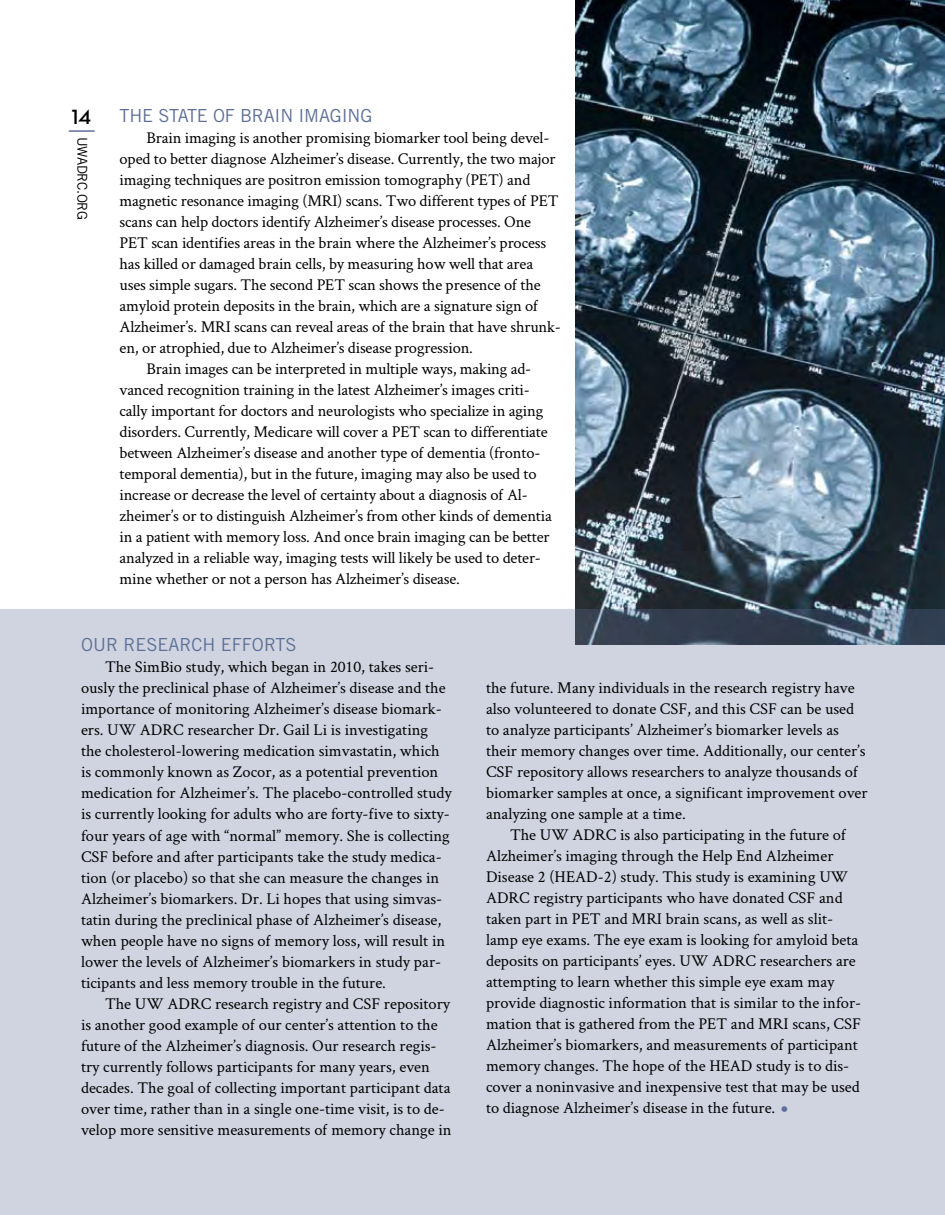
<style>
.page{position:relative;width:945px;height:1215px;background:#fff}
.page>*{position:absolute;margin:0;border:0;box-sizing:border-box;transform-origin:0 0}
.t1{font:21px "Neutraface Display Bold Alt";color:#000}
.t2{font:18px "Trade Gothic";letter-spacing:-.01em;color:#5e7098}
.t3{font:16.5px/21px "Crimson";color:#000}
.t4{font:13.5px "Trade Gothic";letter-spacing:-.025em;color:#000}
.s1{font-size:27px;color:#5e7098}
</style>
<div class="page">
<img style="left:575px;top:0;width:370px;height:609px">
<div style="left:0;top:609px;width:945px;height:606px;background:#cfd4e0"></div>
<hr style="left:69px;top:130px;width:25px;height:2px;background:#5e7098">
<p class="t1" style="left:72px;top:106px;width:21px">14</p>
<p class="t4" style="left:91px;top:137px;width:85px;rotate:90deg">UWADRC.ORG</p>
<p class="t2" style="left:120px;top:105px;width:254px">THE STATE OF BRAIN IMAGING</p>
<p class="t3" style="left:147px;top:127px;width:404px">Brain imaging is another promising biomarker tool being devel-</p>
<p class="t3" style="left:120px;top:148px;width:438px">oped to better diagnose Alzheimer’s disease. Currently, the two major</p>
<p class="t3" style="left:120px;top:169px;width:412px">imaging techniques are positron emission tomography (PET) and</p>
<p class="t3" style="left:120px;top:190px;width:440px">magnetic resonance imaging (MRI) scans. Two different types of PET</p>
<p class="t3" style="left:120px;top:211px;width:413px">scans can help doctors identify Alzheimer’s disease processes. One</p>
<p class="t3" style="left:120px;top:232px;width:428px">PET scan identifies areas in the brain where the Alzheimer’s process</p>
<p class="t3" style="left:120px;top:253px;width:415px">has killed or damaged brain cells, by measuring how well that area</p>
<p class="t3" style="left:120px;top:274px;width:423px">uses simple sugars. The second PET scan shows the presence of the</p>
<p class="t3" style="left:120px;top:295px;width:420px">amyloid protein deposits in the brain, which are a signature sign of</p>
<p class="t3" style="left:120px;top:316px;width:443px">Alzheimer’s. MRI scans can reveal areas of the brain that have shrunk-</p>
<p class="t3" style="left:120px;top:337px;width:355px">en, or atrophied, due to Alzheimer’s disease progression.</p>
<p class="t3" style="left:147px;top:358px;width:386px">Brain images can be interpreted in multiple ways, making ad-</p>
<p class="t3" style="left:120px;top:379px;width:412px">vanced recognition training in the latest Alzheimer’s images criti-</p>
<p class="t3" style="left:120px;top:400px;width:425px">cally important for doctors and neurologists who specialize in aging</p>
<p class="t3" style="left:120px;top:421px;width:430px">disorders. Currently, Medicare will cover a PET scan to differentiate</p>
<p class="t3" style="left:120px;top:442px;width:422px">between Alzheimer’s disease and another type of dementia (fronto-</p>
<p class="t3" style="left:120px;top:463px;width:419px">temporal dementia), but in the future, imaging may also be used to</p>
<p class="t3" style="left:120px;top:484px;width:410px">increase or decrease the level of certainty about a diagnosis of Al-</p>
<p class="t3" style="left:120px;top:505px;width:434px">zheimer’s or to distinguish Alzheimer’s from other kinds of dementia</p>
<p class="t3" style="left:120px;top:526px;width:432px">in a patient with memory loss. And once brain imaging can be better</p>
<p class="t3" style="left:120px;top:547px;width:423px">analyzed in a reliable way, imaging tests will likely be used to deter-</p>
<p class="t3" style="left:120px;top:568px;width:342px">mine whether or not a person has Alzheimer’s disease.</p>
<p class="t2" style="left:81px;top:634px;width:217px">OUR RESEARCH EFFORTS</p>
<p class="t3" style="left:81px;top:656px;width:372px;text-indent:24px">The SimBio study, which began in 2010, takes seri&shy;ously the preclinical phase of Alzheimer’s disease and the importance of monitoring Alzheimer’s disease biomark&shy;ers. UW ADRC researcher Dr. Gail Li is investigating the cholesterol-lowering medication simvastatin, which is commonly known as Zocor, as a potential prevention medication for Alzheimer’s. The placebo-controlled study is currently looking for adults who are forty-five to sixty&shy;four years of age with “normal” memory. She is collecting CSF before and after participants take the study medica&shy;tion (or placebo) so that she can measure the changes in Alzheimer’s biomarkers. Dr. Li hopes that using simvas&shy;tatin during the preclinical phase of Alzheimer’s disease, when people have no signs of memory loss, will result in lower the levels of Alzheimer’s biomarkers in study par&shy;ticipants and less memory trouble in the future.</p>
<p class="t3" style="left:81px;top:992px;width:372px;text-indent:24px">The UW ADRC research registry and CSF repository is another good example of our center’s attention to the future of the Alzheimer’s diagnosis. Our research regis&shy;try currently follows participants for many years, even decades. The goal of collecting important participant data over time, rather than in a single one-time visit, is to de&shy;velop more sensitive measurements of memory change in</p>
<p class="t3" style="left:486px;top:677px;width:383px">the future. Many individuals in the research registry have also volunteered to donate CSF, and this CSF can be used to analyze participants’ Alzheimer’s biomarker levels as their memory changes over time. Additionally, our center’s CSF repository allows researchers to analyze thousands of biomarker samples at once, a significant improvement over analyzing one sample at a time.</p>
<p class="t3" style="left:486px;top:824px;width:377px;text-indent:24px">The UW ADRC is also participating in the future of Alzheimer’s imaging through the Help End Alzheimer Disease 2 (HEAD-2) study. This study is examining UW ADRC registry participants who have donated CSF and taken part in PET and MRI brain scans, as well as slit&shy;lamp eye exams. The eye exam is looking for amyloid beta deposits on participants’ eyes. UW ADRC researchers are attempting to learn whether this simple eye exam may provide diagnostic information that is similar to the infor&shy;mation that is gathered from the PET and MRI scans, CSF Alzheimer’s biomarkers, and measurements of participant memory changes. The hope of the HEAD study is to dis&shy;cover a noninvasive and inexpensive test that may be used to diagnose Alzheimer’s disease in the future. <span class="s1">•</span></p>
</div>
